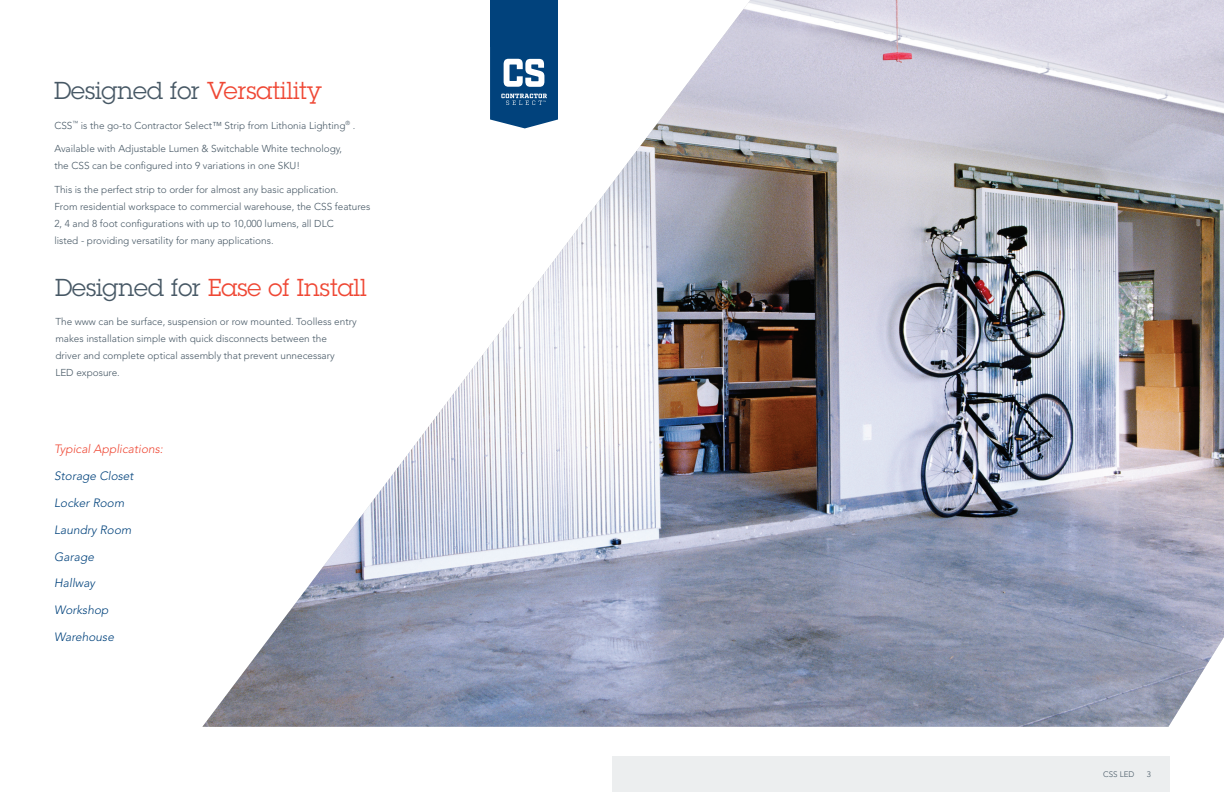
<style>
.page{position:relative;width:1224px;height:792px;background:#fff}
.page>*{position:absolute;margin:0;border:0;box-sizing:border-box;transform-origin:0 0}
.Main_Header{font:24px "Lubalin Graph Std";color:#ef4835}
.Main_Header-2{font:24px "Lubalin Graph Std";color:#475865}
.Body{font:italic 300 12px "Avenir LT Std";color:#01427c}
.Body-2{font:italic 300 12px "Avenir LT Std";color:#ef4835}
.Body-3{font:300 10px/17px "Avenir LT Std";color:#475865}
.t1{font:300 8px "Avenir LT Std";color:#475865}
.s1{color:#ef4835}
.s2{color:#475865}
</style>
<div class="page">
<div style="left:54px;top:756px;width:1116px;height:36px;background:#eceeef"></div>
<img style="left:202px;top:0;width:1022px;height:727px">
<div style="left:0;top:746px;width:612px;height:46px;background:#fff"></div>
<svg style="left:490px;top:0;width:68px;height:128px;background:#235b8d"></svg>
<p class="Main_Header-2" style="left:54px;top:75px;width:270px">Designed for <span class="s1">Versatility</span></p>
<p class="Body-3" style="left:54px;top:117px;width:303px">CSS<sup>™</sup> is the go-to Contractor Select™ Strip from Lithonia Lighting<sup>®</sup> .</p>
<p class="Body-3" style="left:54px;top:141px;width:289px">Available with Adjustable Lumen &amp; Switchable White technology, the CSS can be configured into 9 variations in one SKU!</p>
<p class="Body-3" style="left:54px;top:181px;width:318px">This is the perfect strip to order for almost any basic application.<br>From residential workspace to commercial warehouse, the CSS features 2, 4 and 8 foot configurations with up to 10,000 lumens, all DLC<br>listed - providing versatility for many applications.</p>
<p class="Main_Header" style="left:55px;top:273px;width:313px"><span class="s2">Designed for</span> Ease of Install</p>
<p class="Body-3" style="left:55px;top:313px;width:303px">The www can be surface, suspension or row mounted. Toolless entry makes installation simple with quick disconnects between the<br>driver and complete optical assembly that prevent unnecessary<br>LED exposure.</p>
<p class="Body-2" style="left:54px;top:442px;width:110px">Typical Applications:</p>
<p class="Body" style="left:54px;top:469px;width:81px">Storage Closet</p>
<p class="Body" style="left:54px;top:496px;width:72px">Locker Room</p>
<p class="Body" style="left:54px;top:523px;width:79px">Laundry Room</p>
<p class="Body" style="left:54px;top:549px;width:41px">Garage</p>
<p class="Body" style="left:54px;top:576px;width:42px">Hallway</p>
<p class="Body" style="left:54px;top:603px;width:56px">Workshop</p>
<p class="Body" style="left:54px;top:630px;width:61px">Warehouse</p>
<p class="t1" style="left:1103px;top:770px;width:33px">CSS LED</p>
<p class="t1" style="left:1147px;top:770px;width:6px">3</p>
</div>
